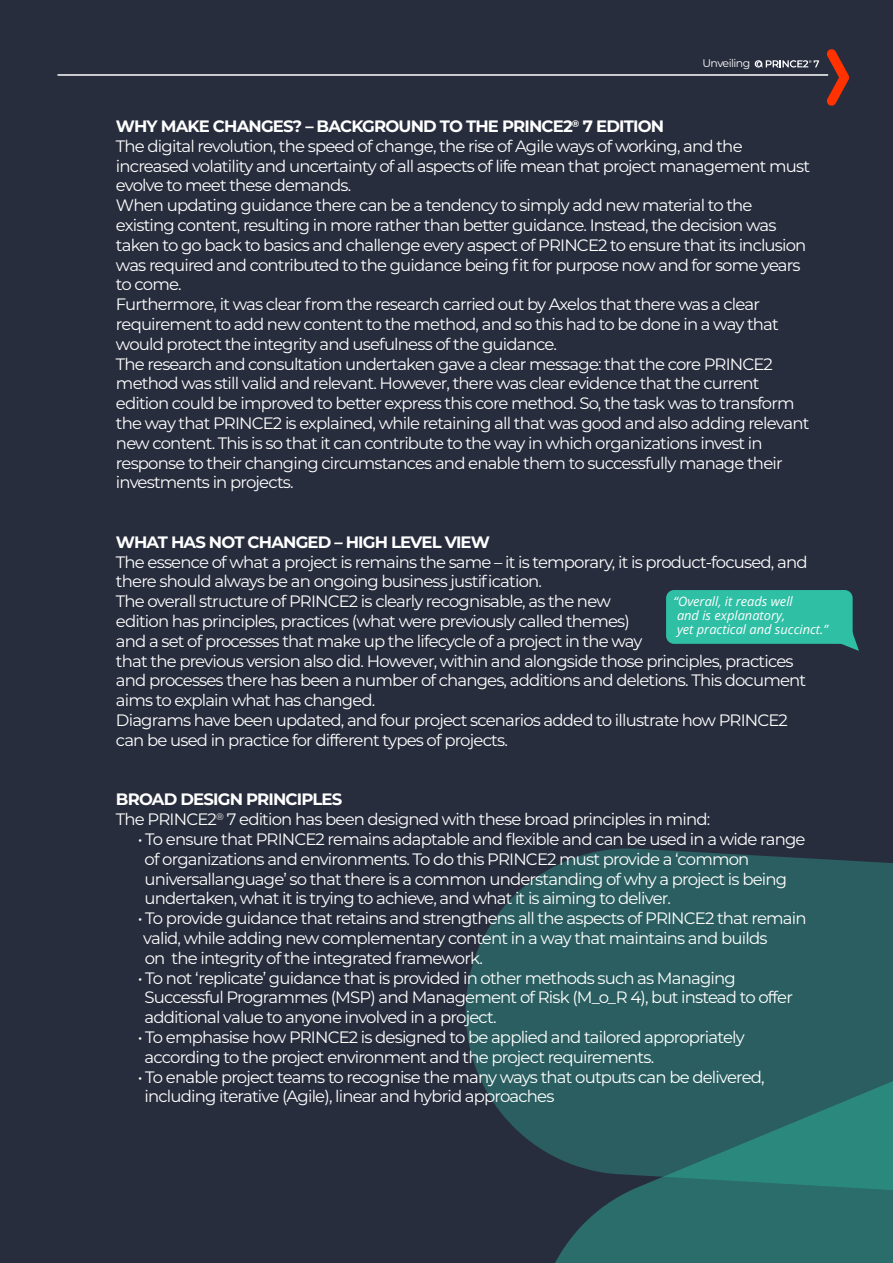
<style>
.page{position:relative;width:893px;height:1263px;background:#282d3d}
.page>*{position:absolute;margin:0;border:0;box-sizing:border-box;transform-origin:0 0}
.t1{font:16.5px/19.8px "Montserrat";letter-spacing:-.05em;color:#fff}
.t2{font:700 16.5px "Montserrat";letter-spacing:-.05em;color:#fff}
.t3{font:italic 12.9px/13.8px "Open Sans";color:#fff}
.t4{font:10.95px "Montserrat";letter-spacing:-.05em;color:#fff}
.s1{font-weight:700}
</style>
<div class="page">
<svg style="left:466px;top:848px;width:427px;height:415px;background:#295c5e"></svg>
<svg style="left:755px;top:60px;width:64px;height:8px"></svg>
<hr style="left:57px;top:74px;width:771px;height:2px;background:#fff">
<svg style="left:826px;top:49px;width:23px;height:57px"></svg>
<div style="left:666px;top:590px;width:187px;height:54px;background:#2ebfa5;border-radius:8px"></div>
<svg style="left:825px;top:618px;width:34px;height:33px"></svg>
<p class="t4" style="left:702px;top:56px;width:49px">Unveiling</p>
<p class="t1" style="left:116px;top:116px;width:696px"><span class="s1">WHY MAKE CHANGES? – BACKGROUND TO THE PRINCE2</span><sup>®</sup> <span class="s1">7 EDITION<br></span>The digital revolution, the speed of change, the rise of Agile ways of working, and the increased volatility and uncertainty of all aspects of life mean that project management must evolve to meet these demands.<br>When updating guidance there can be a tendency to simply add new material to the existing content, resulting in more rather than better guidance. Instead, the decision was taken to go back to basics and challenge every aspect of PRINCE2 to ensure that its inclusion was required and contributed to the guidance being fit for purpose now and for some years to come.<br>Furthermore, it was clear from the research carried out by Axelos that there was a clear requirement to add new content to the method, and so this had to be done in a way that would protect the integrity and usefulness of the guidance.<br>The research and consultation undertaken gave a clear message: that the core PRINCE2 method was still valid and relevant. However, there was clear evidence that the current edition could be improved to better express this core method. So, the task was to transform the way that PRINCE2 is explained, while retaining all that was good and also adding relevant new content. This is so that it can contribute to the way in which organizations invest in response to their changing circumstances and enable them to successfully manage their investments in projects.</p>
<p class="t2" style="left:116px;top:530px;width:375px">WHAT HAS NOT CHANGED – HIGH LEVEL VIEW</p>
<p class="t1" style="left:116px;top:551px;width:693px">The essence of what a project is remains the same – it is temporary, it is product-focused, and there should always be an ongoing business justification.<br>The overall structure of PRINCE2 is clearly recognisable, as the new<br>edition has principles, practices (what were previously called themes)<br>and a set of processes that make up the lifecycle of a project in the way<br>that the previous version also did. However, within and alongside those principles, practices and processes there has been a number of changes, additions and deletions. This document aims to explain what has changed.<br>Diagrams have been updated, and four project scenarios added to illustrate how PRINCE2 can be used in practice for different types of projects.</p>
<p class="t3" style="left:674px;top:594px;width:156px">“Overall, it reads well<br>and is explanatory,<br>yet practical and succinct.”</p>
<p class="t1" style="left:116px;top:789px;width:596px"><span class="s1">BROAD DESIGN PRINCIPLES<br></span>The PRINCE2<sup>®</sup> 7 edition has been designed with these broad principles in mind:</p>
<p class="t1" style="left:145px;top:828px;width:662px;text-indent:-7px">• To ensure that PRINCE2 remains adaptable and flexible and can be used in a wide range of organizations and environments. To do this PRINCE2 must provide a ‘common universallanguage’ so that there is a common understanding of why a project is being undertaken, what it is trying to achieve, and what it is aiming to deliver.</p>
<p class="t1" style="left:143px;top:908px;width:665px;text-indent:-6px">• To provide guidance that retains and strengthens all the aspects of PRINCE2 that remain valid, while adding new complementary content in a way that maintains and builds<br>on the integrity of the integrated framework.</p>
<p class="t1" style="left:145px;top:967px;width:650px;text-indent:-7px">• To not ‘replicate’ guidance that is provided in other methods such as Managing<br>Successful Programmes (MSP) and Management of Risk (M_o_R 4), but instead to offer additional value to anyone involved in a project.</p>
<p class="t1" style="left:145px;top:1026px;width:602px;text-indent:-7px">• To emphasise how PRINCE2 is designed to be applied and tailored appropriately according to the project environment and the project requirements.</p>
<p class="t1" style="left:145px;top:1066px;width:622px;text-indent:-7px">• To enable project teams to recognise the many ways that outputs can be delivered, including iterative (Agile), linear and hybrid approaches</p>
</div>
